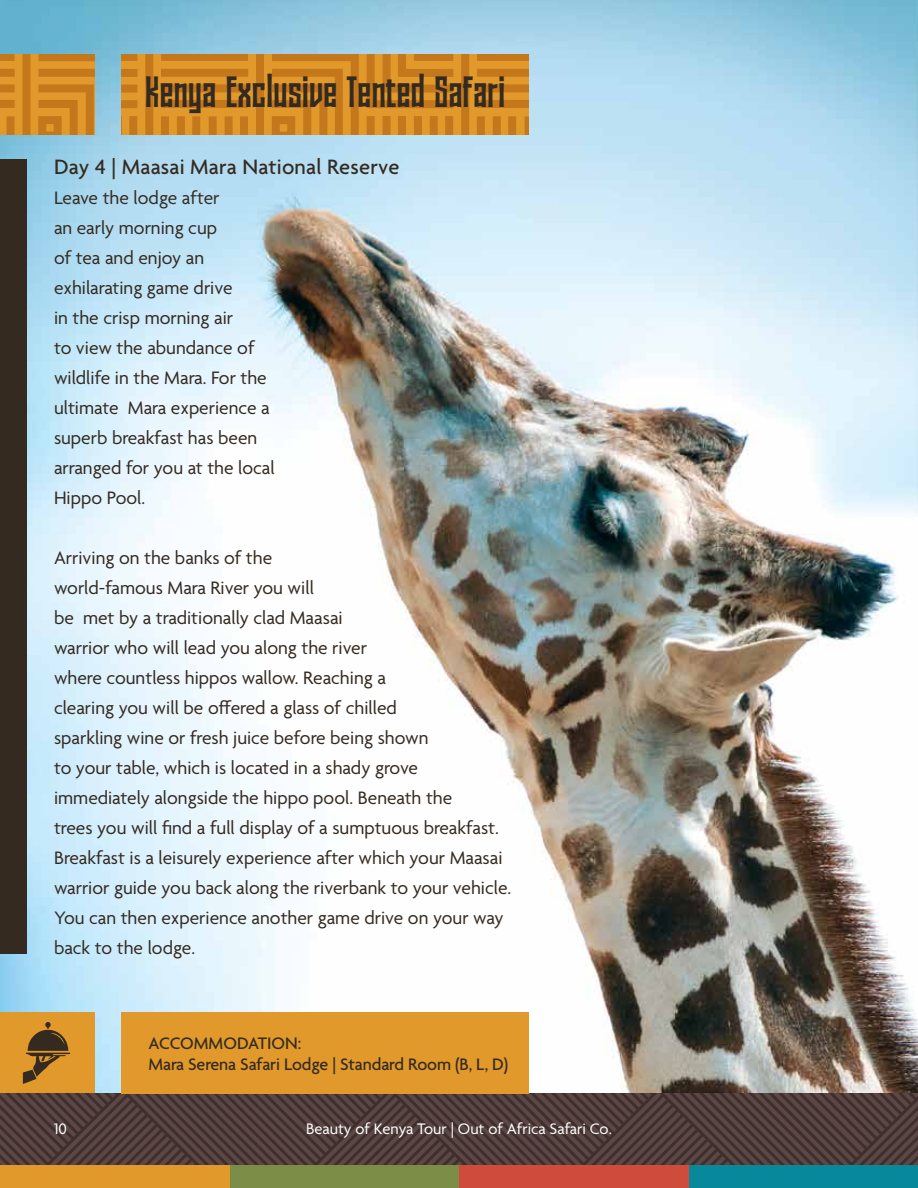
<style>
.page{position:relative;width:918px;height:1188px;background:#fff}
.page>*{position:absolute;margin:0;border:0;box-sizing:border-box;transform-origin:0 0}
.t1{font:43.5px "MAKALOCLEAN";letter-spacing:.01em;color:#342a20}
.t2{font:500 22.5px "Agenda";letter-spacing:.01em;color:#342a20}
.t3{font:19.5px/30px "Agenda";color:#342a20}
.t4{font:500 18px/21px "Agenda";letter-spacing:-.005em;color:#342a20}
.t5{font:16.5px "Agenda";color:#fff}
</style>
<div class="page">
<img style="left:0;top:0;width:918px;height:1093px">
<svg style="left:0;top:1094px;width:918px;height:71px;fill:#554140"></svg>
<div style="left:230px;top:1165px;width:229px;height:23px;background:#7b8d46"></div>
<div style="left:459px;top:1165px;width:230px;height:23px;background:#cf4b3c"></div>
<div style="left:689px;top:1165px;width:229px;height:23px;background:#07899b"></div>
<div style="left:0;top:1165px;width:230px;height:23px;background:#e1992b"></div>
<div style="left:122px;top:1012px;width:407px;height:81px;background:#e1992b"></div>
<svg style="left:122px;top:54px;width:407px;height:81px"></svg>
<div style="left:0;top:1012px;width:94px;height:81px;background:#e1992b"></div>
<svg style="left:23px;top:1022px;width:47px;height:62px"></svg>
<div style="left:0;top:159px;width:26px;height:795px;background:#342a20"></div>
<hr style="left:917px;top:191px;width:1px;height:403px;background:#e1992b">
<svg style="left:0;top:54px;width:94px;height:81px"></svg>
<h1 class="t1" style="left:145px;top:70px;width:361px">Kenya Exclusive Tented Safari</h1>
<p class="t2" style="left:54px;top:154px;width:347px">Day 4 | Maasai Mara National Reserve</p>
<p class="t3" style="left:54px;top:184px;width:222px">Leave the lodge after<br>an early morning cup<br>of tea and enjoy an exhilarating game drive<br>in the crisp morning air<br>to view the abundance of wildlife in the Mara. For the ultimate Mara experience a superb breakfast has been arranged for you at the local<br>Hippo Pool.</p>
<p class="t3" style="left:54px;top:544px;width:459px">Arriving on the banks of the<br>world-famous Mara River you will<br>be met by a traditionally clad Maasai<br>warrior who will lead you along the river<br>where countless hippos wallow. Reaching a<br>clearing you will be offered a glass of chilled<br>sparkling wine or fresh juice before being shown<br>to your table, which is located in a shady grove immediately alongside the hippo pool. Beneath the<br>trees you will find a full display of a sumptuous breakfast.<br>Breakfast is a leisurely experience after which your Maasai warrior guide you back along the riverbank to your vehicle.<br>You can then experience another game drive on your way back to the lodge.</p>
<p class="t4" style="left:148px;top:1034px;width:361px">ACCOMMODATION:<br>Mara Serena Safari Lodge | Standard Room (B, L, D)</p>
<p class="t5" style="left:54px;top:1120px;width:14px">10</p>
<p class="t5" style="left:306px;top:1120px;width:307px">Beauty of Kenya Tour | Out of Africa Safari Co.</p>
</div>
